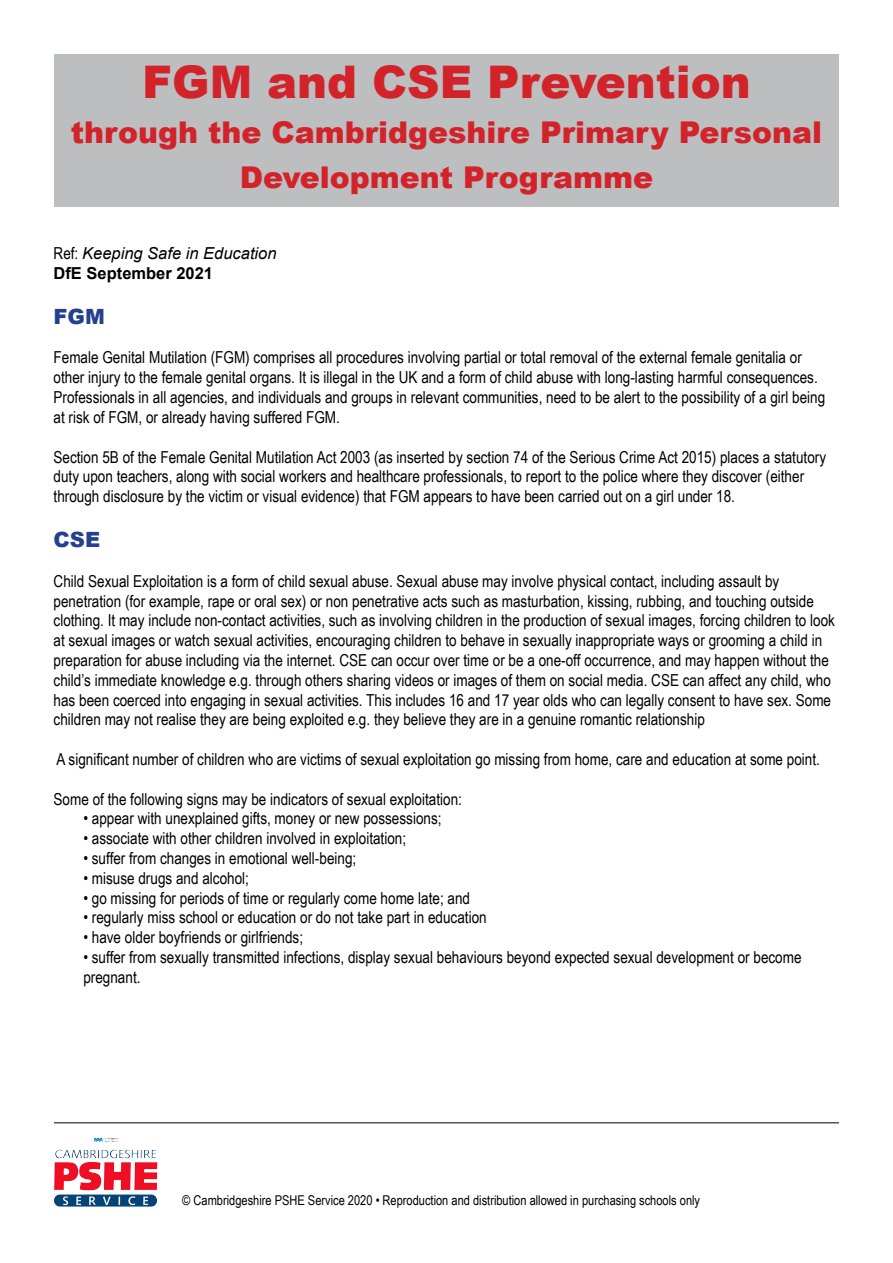
<style>
.page{position:relative;width:893px;height:1263px;background:#fff}
.page>*{position:absolute;margin:0;border:0;box-sizing:border-box;transform-origin:0 0}
.t1{font:900 45px "Arial";color:#d2232a}
.t2{font:900 30px/45px "Arial";color:#d2232a;text-align:center}
.t3{font:900 21px "Arial";color:#25408f}
.t4{font:16.5px/19.8px "Arial Narrow";color:#000}
.t5{font:italic 16.5px/19.8px "Arial";color:#000}
.t6{font:13.5px "Arial Narrow";color:#000}
.s1{font-family:"Arial Narrow";font-style:normal}
.s2{font-weight:700;font-style:normal}
</style>
<div class="page">
<div style="left:54px;top:54px;width:785px;height:152px;background:#bcbec0"></div>
<hr style="left:54px;top:1122px;width:785px;height:1px;background:#000">
<svg style="left:104px;top:1138px;width:13px;height:2px"></svg>
<h1 class="t1" style="left:142px;top:49px;width:610px">FGM and CSE Prevention</h1>
<h2 class="t2" style="left:71px;top:109px;width:753px">through the Cambridgeshire Primary Personal<br>Development Programme</h2>
<p class="t5" style="left:54px;top:244px;width:225px"><span class="s1">Ref:</span> Keeping Safe in Education<br><span class="s2">DfE September 2021</span></p>
<p class="t3" style="left:54px;top:301px;width:53px">FGM</p>
<p class="t4" style="left:54px;top:347px;width:773px">Female Genital Mutilation (FGM) comprises all procedures involving partial or total removal of the external female genitalia or other injury to the female genital organs. It is illegal in the UK and a form of child abuse with long-lasting harmful consequences.<br>Professionals in all agencies, and individuals and groups in relevant communities, need to be alert to the possibility of a girl being at risk of FGM, or already having suffered FGM.</p>
<p class="t4" style="left:54px;top:446px;width:774px">Section 5B of the Female Genital Mutilation Act 2003 (as inserted by section 74 of the Serious Crime Act 2015) places a statutory duty upon teachers, along with social workers and healthcare professionals, to report to the police where they discover (either through disclosure by the victim or visual evidence) that FGM appears to have been carried out on a girl under 18.</p>
<p class="t3" style="left:54px;top:524px;width:48px">CSE</p>
<p class="t4" style="left:54px;top:570px;width:783px">Child Sexual Exploitation is a form of child sexual abuse. Sexual abuse may involve physical contact, including assault by penetration (for example, rape or oral sex) or non penetrative acts such as masturbation, kissing, rubbing, and touching outside clothing. It may include non-contact activities, such as involving children in the production of sexual images, forcing children to look at sexual images or watch sexual activities, encouraging children to behave in sexually inappropriate ways or grooming a child in preparation for abuse including via the internet. CSE can occur over time or be a one-off occurrence, and may happen without the child’s immediate knowledge e.g. through others sharing videos or images of them on social media. CSE can affect any child, who has been coerced into engaging in sexual activities. This includes 16 and 17 year olds who can legally consent to have sex. Some children may not realise they are being exploited e.g. they believe they are in a genuine romantic relationship</p>
<p class="t4" style="left:57px;top:749px;width:765px">A significant number of children who are victims of sexual exploitation go missing from home, care and education at some point.</p>
<p class="t4" style="left:54px;top:788px;width:410px">Some of the following signs may be indicators of sexual exploitation:</p>
<p class="t4" style="left:83px;top:808px;width:360px">• appear with unexplained gifts, money or new possessions;</p>
<p class="t4" style="left:83px;top:828px;width:324px">• associate with other children involved in exploitation;</p>
<p class="t4" style="left:83px;top:848px;width:274px">• suffer from changes in emotional well-being;</p>
<p class="t4" style="left:83px;top:867px;width:167px">• misuse drugs and alcohol;</p>
<p class="t4" style="left:83px;top:887px;width:388px">• go missing for periods of time or regularly come home late; and</p>
<p class="t4" style="left:83px;top:907px;width:405px">• regularly miss school or education or do not take part in education</p>
<p class="t4" style="left:83px;top:927px;width:221px">• have older boyfriends or girlfriends;</p>
<p class="t4" style="left:83px;top:947px;width:720px">• suffer from sexually transmitted infections, display sexual behaviours beyond expected sexual development or become pregnant.</p>
<p class="t6" style="left:182px;top:1190px;width:519px">© Cambridgeshire PSHE Service 2020 • Reproduction and distribution allowed in purchasing schools only</p>
</div>
